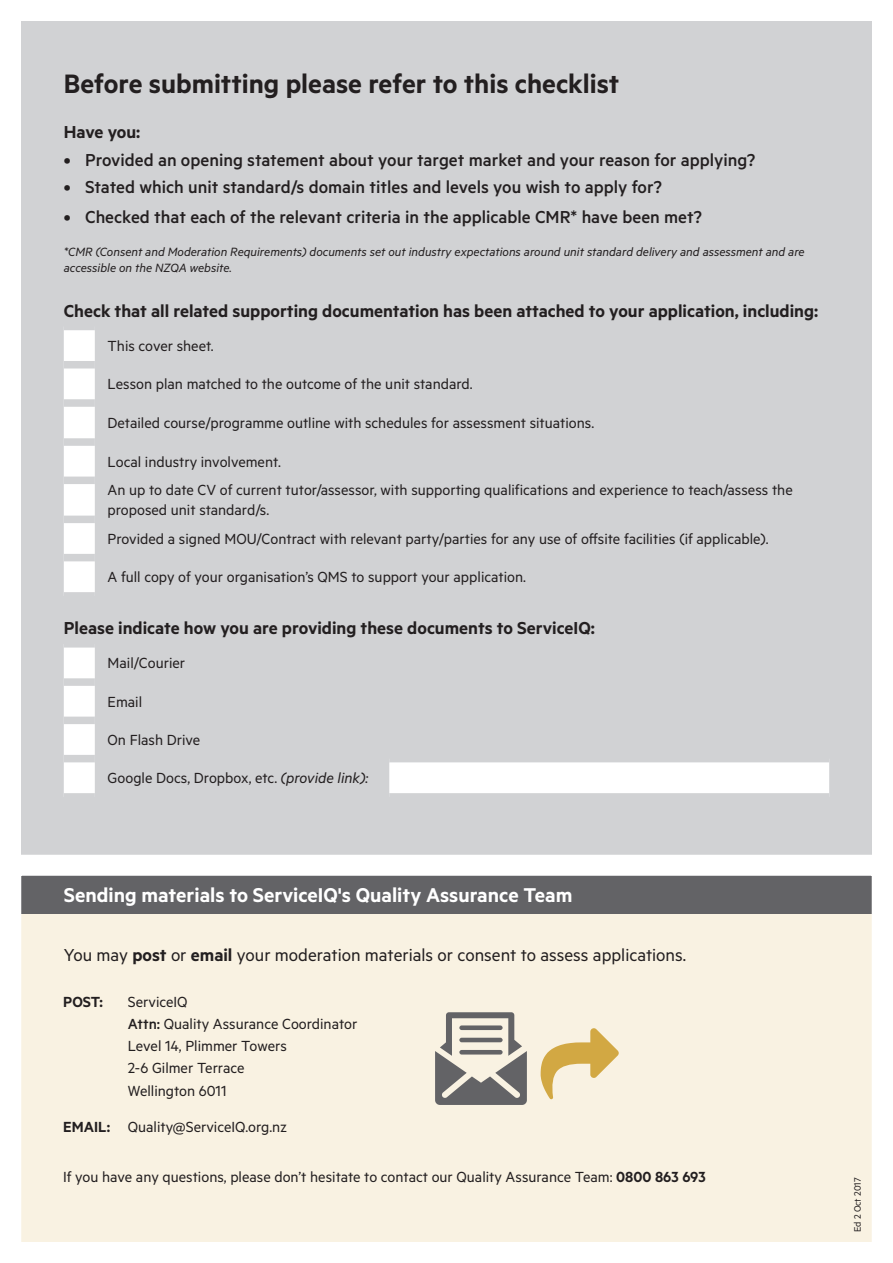
<style>
.page{position:relative;width:893px;height:1263px;background:#fff}
.page>*{position:absolute;margin:0;border:0;box-sizing:border-box;transform-origin:0 0}
.Heading_1{font:600 30px "Metric";color:#231f20}
.Heading_2{font:600 22.5px "Metric";color:#fff}
.t1{font:500 19.5px "Metric";color:#231f20}
.Heading_3{font:600 19.5px "Metric";color:#231f20}
.Heading_3-2{font:19.5px "Metric";color:#231f20}
.Body_Text{font:16.5px/19.8px "Metric";color:#231f20}
.Body_Text-2{font:600 16.5px "Metric";color:#231f20}
.Body_Text-3{font:italic 13.5px/16.2px "Metric";color:#231f20}
.Body_Text-4{font:10.5px "Metric";color:#231f20}
.s1{font-style:italic}
.s2{font-weight:600}
.s3{font-weight:500}
</style>
<div class="page">
<div style="left:21px;top:21px;width:851px;height:1221px;background:#d1d2d4"></div>
<div style="left:64px;top:330px;width:31px;height:262px;background:#fff"></div>
<div style="left:64px;top:361px;width:31px;height:7px;background:#d1d2d4"></div>
<div style="left:64px;top:399px;width:31px;height:8px;background:#d1d2d4"></div>
<div style="left:64px;top:438px;width:31px;height:8px;background:#d1d2d4"></div>
<div style="left:64px;top:477px;width:31px;height:7px;background:#d1d2d4"></div>
<div style="left:64px;top:516px;width:31px;height:7px;background:#d1d2d4"></div>
<div style="left:64px;top:554px;width:31px;height:7px;background:#d1d2d4"></div>
<svg style="left:64px;top:647px;width:765px;height:146px"></svg>
<div style="left:64px;top:678px;width:31px;height:8px;background:#d1d2d4"></div>
<div style="left:95px;top:678px;width:294px;height:8px;background:#d1d2d4"></div>
<div style="left:389px;top:678px;width:440px;height:8px;background:#d1d2d4"></div>
<div style="left:64px;top:717px;width:31px;height:7px;background:#d1d2d4"></div>
<div style="left:95px;top:717px;width:294px;height:7px;background:#d1d2d4"></div>
<div style="left:389px;top:717px;width:440px;height:7px;background:#d1d2d4"></div>
<div style="left:64px;top:755px;width:31px;height:7px;background:#d1d2d4"></div>
<div style="left:95px;top:755px;width:294px;height:7px;background:#d1d2d4"></div>
<div style="left:389px;top:755px;width:440px;height:7px;background:#d1d2d4"></div>
<svg style="left:21px;top:854px;width:851px;height:388px;background:#e9e3d6"></svg>
<svg style="left:435px;top:1012px;width:92px;height:93px;background:#a8a59f"></svg>
<svg style="left:541px;top:1028px;width:78px;height:71px;background:#e9d5a4"></svg>
<p class="Heading_1" style="left:64px;top:66px;width:557px">Before submitting please refer to this checklist</p>
<p class="Heading_3" style="left:64px;top:120px;width:78px">Have you:</p>
<p class="t1" style="left:64px;top:148px;width:693px">• Provided an opening statement about your target market and your reason for applying?</p>
<p class="t1" style="left:64px;top:176px;width:599px">• Stated which unit standard/s domain titles and levels you wish to apply for?</p>
<p class="t1" style="left:64px;top:205px;width:639px">• Checked that each of the relevant criteria in the applicable CMR* have been met?</p>
<p class="Body_Text-3" style="left:64px;top:243px;width:742px">*CMR (Consent and Moderation Requirements) documents set out industry expectations around unit standard delivery and assessment and are accessible on the NZQA website.</p>
<p class="Heading_3" style="left:64px;top:299px;width:756px">Check that all related supporting documentation has been attached to your application, including:</p>
<p class="Body_Text" style="left:108px;top:335px;width:108px">This cover sheet.</p>
<p class="Body_Text" style="left:108px;top:374px;width:366px">Lesson plan matched to the outcome of the unit standard.</p>
<p class="Body_Text" style="left:108px;top:412px;width:488px">Detailed course/programme outline with schedules for assessment situations.</p>
<p class="Body_Text" style="left:108px;top:451px;width:175px">Local industry involvement.</p>
<p class="Body_Text" style="left:108px;top:480px;width:687px">An up to date CV of current tutor/assessor, with supporting qualifications and experience to teach/assess the proposed unit standard/s.</p>
<p class="Body_Text" style="left:108px;top:528px;width:663px">Provided a signed MOU/Contract with relevant party/parties for any use of offsite facilities (if applicable).</p>
<p class="Body_Text" style="left:108px;top:566px;width:420px">A full copy of your organisation’s QMS to support your application.</p>
<p class="Heading_3" style="left:64px;top:616px;width:533px">Please indicate how you are providing these documents to ServiceIQ:</p>
<p class="Body_Text" style="left:108px;top:653px;width:79px">Mail/Courier</p>
<p class="Body_Text" style="left:108px;top:691px;width:36px">Email</p>
<p class="Body_Text" style="left:108px;top:729px;width:94px">On Flash Drive</p>
<p class="Body_Text" style="left:108px;top:767px;width:262px">Google Docs, Dropbox, etc. <span class="s1">(provide link):</span></p>
<p class="Heading_2" style="left:64px;top:882px;width:510px">Sending materials to ServiceIQ's Quality Assurance Team</p>
<p class="Heading_3-2" style="left:64px;top:944px;width:624px">You may <span class="s2">post</span> or <span class="s2">email</span> your moderation materials or consent to assess applications.</p>
<p class="Body_Text-2" style="left:63px;top:991px;width:41px">POST:</p>
<p class="Body_Text" style="left:128px;top:991px;width:61px">ServiceIQ</p>
<p class="Body_Text" style="left:128px;top:1013px;width:231px"><span class="s3">Attn:</span> Quality Assurance Coordinator</p>
<p class="Body_Text" style="left:128px;top:1035px;width:161px">Level 14, Plimmer Towers</p>
<p class="Body_Text" style="left:128px;top:1058px;width:118px">2-6 Gilmer Terrace</p>
<p class="Body_Text" style="left:128px;top:1080px;width:100px">Wellington 6011</p>
<p class="Body_Text" style="left:63px;top:1117px;width:225px"><span class="s2">EMAIL:</span> Quality@ServiceIQ.org.nz</p>
<p class="Body_Text" style="left:63px;top:1166px;width:644px">If you have any questions, please don’t hesitate to contact our Quality Assurance Team: <span class="s2">0800 863 693</span></p>
<p class="Body_Text-4" style="left:851px;top:1232px;width:56px;rotate:-90deg">Ed 2 Oct 2017</p>
</div>
